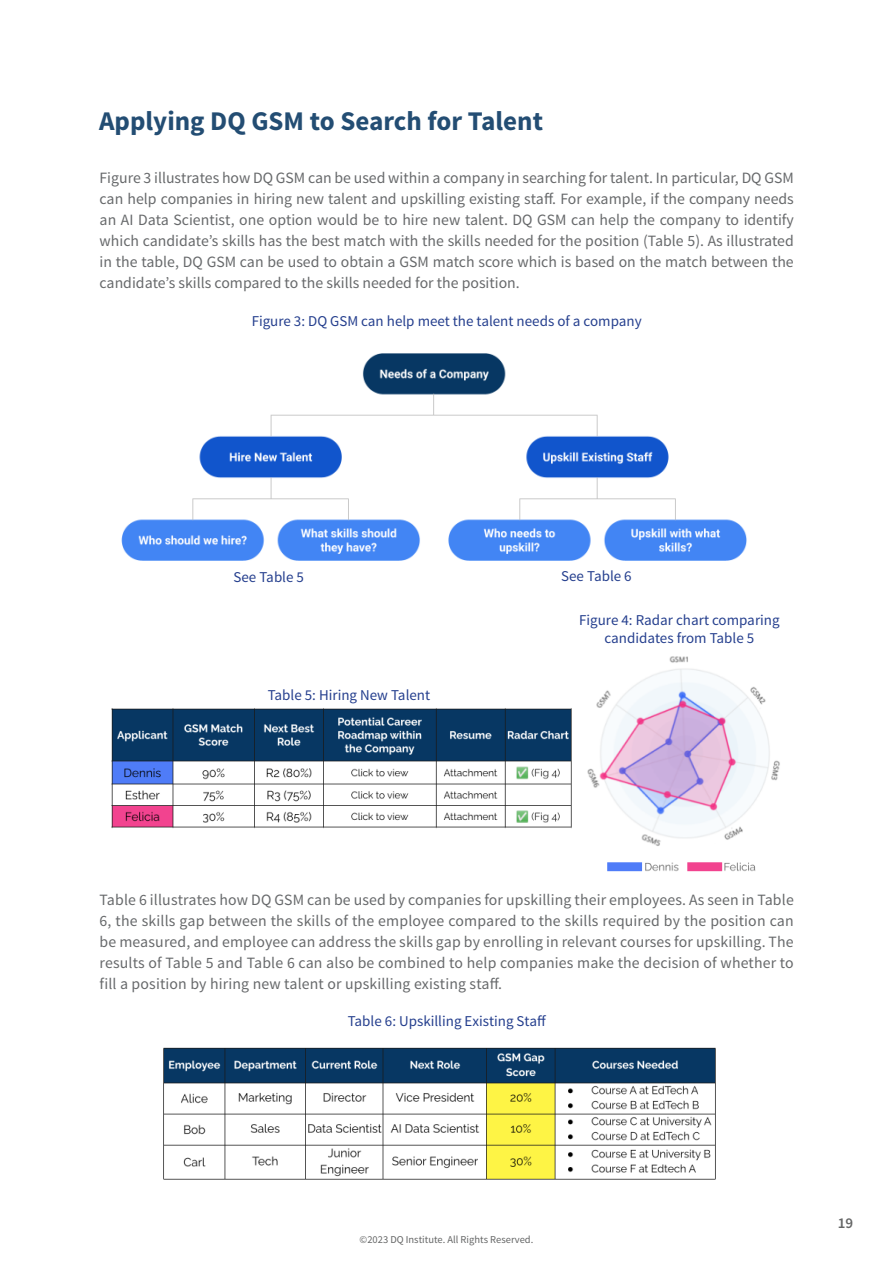
<style>
.page{position:relative;width:893px;height:1263px;background:#fff}
.page>*{position:absolute;margin:0;border:0;box-sizing:border-box;transform-origin:0 0}
.t1{font:700 27px "Source Sans Pro";color:#234d73}
.t2{font:15.75px/21px "Source Sans Pro";color:#67696b;text-align:justify}
.t3{font:15px/18px "Source Sans Pro";color:#253f8e;text-align:center}
.t4{font:600 15px "Source Sans Pro";color:#656666}
.t5{font:10.5px "Source Sans Pro";color:#656666}
</style>
<div class="page">
<img style="left:121px;top:353px;width:626px;height:208px">
<img style="left:111px;top:656px;width:669px;height:216px">
<img style="left:163px;top:1047px;width:553px;height:133px">
<p class="t1" style="left:99px;top:103px;width:445px">Applying DQ GSM to Search for Talent</p>
<p class="t2" style="left:100px;top:168px;width:696px">Figure 3 illustrates how DQ GSM can be used within a company in searching for talent. In particular, DQ GSM can help companies in hiring new talent and upskilling existing staff. For example, if the company needs an AI Data Scientist, one option would be to hire new talent. DQ GSM can help the company to identify which candidate’s skills has the best match with the skills needed for the position (Table 5). As illustrated in the table, DQ GSM can be used to obtain a GSM match score which is based on the match between the candidate’s skills compared to the skills needed for the position.</p>
<p class="t3" style="left:252px;top:312px;width:391px">Figure 3: DQ GSM can help meet the talent needs of a company</p>
<p class="t3" style="left:234px;top:568px;width:72px">See Table 5</p>
<p class="t3" style="left:561px;top:567px;width:72px">See Table 6</p>
<p class="t3" style="left:268px;top:686px;width:164px">Table 5: Hiring New Talent</p>
<p class="t3" style="left:579px;top:611px;width:202px">Figure 4: Radar chart comparing candidates from Table 5</p>
<p class="t2" style="left:100px;top:890px;width:696px">Table 6 illustrates how DQ GSM can be used by companies for upskilling their employees. As seen in Table 6, the skills gap between the skills of the employee compared to the skills required by the position can be measured, and employee can address the skills gap by enrolling in relevant courses for upskilling. The results of Table 5 and Table 6 can also be combined to help companies make the decision of whether to fill a position by hiring new talent or upskilling existing staff.</p>
<p class="t3" style="left:348px;top:1012px;width:200px">Table 6: Upskilling Existing Staff</p>
<p class="t5" style="left:360px;top:1233px;width:175px">©2023 DQ Institute. All Rights Reserved.</p>
<p class="t4" style="left:838px;top:1213px;width:17px">19</p>
</div>
